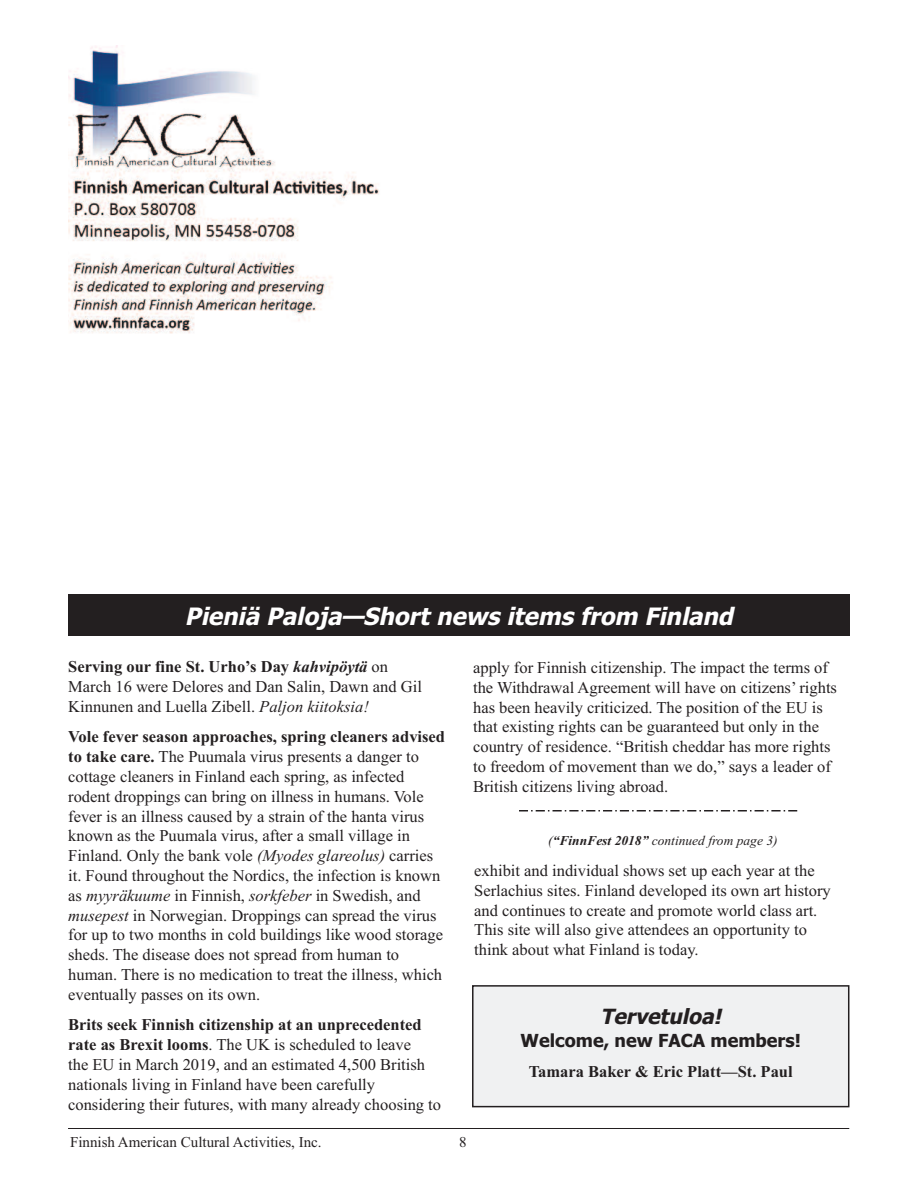
<style>
.page{position:relative;width:918px;height:1188px;background:#fff}
.page>*{position:absolute;margin:0;border:0;box-sizing:border-box;transform-origin:0 0}
.t1{font:italic 700 24px "Tahoma";color:#fff}
.t2{font:italic 700 21px "Tahoma";color:#231f20}
.t3{font:700 18px "Tahoma";color:#231f20}
.t4{font:16.5px/19.8px "Times New Roman";color:#231f20}
.t5{font:700 16.5px "Times New Roman";color:#231f20}
.t6{font:15px "Times New Roman";color:#231f20}
.t7{font:italic 13.5px "Times New Roman";color:#231f20}
.s1{font-weight:700}
.s2{font-weight:700;font-style:italic}
.s3{font-style:italic}
</style>
<div class="page">
<div style="left:68px;top:594px;width:782px;height:42px;background:#231f20"></div>
<img style="left:68px;top:45px;width:311px;height:289px">
<hr style="left:68px;top:1128px;width:781px;height:1px;background:#231f20">
<svg style="left:519px;top:810px;width:278px;height:2px"></svg>
<div style="left:474px;top:987px;width:374px;height:119px;background:#f0f1f2"></div>
<div style="left:472px;top:985px;width:377px;height:122px;border:2px solid #231f20"></div>
<h1 class="t1" style="left:185px;top:603px;width:556px">Pieniä Paloja—Short news items from Finland</h1>
<p class="t4" style="left:68px;top:657px;width:355px"><span class="s1">Serving our fine St. Urho’s Day</span> <span class="s2">kahvipöytä</span> on<br>March 16 were Delores and Dan Salin, Dawn and Gil<br>Kinnunen and Luella Zibell. <span class="s3">Paljon kiitoksia!</span></p>
<p class="t4" style="left:68px;top:727px;width:378px"><span class="s1">Vole fever season approaches, spring cleaners advised to take care.</span> The Puumala virus presents a danger to cottage cleaners in Finland each spring, as infected rodent droppings can bring on illness in humans. Vole fever is an illness caused by a strain of the hanta virus known as the Puumala virus, after a small village in Finland. Only the bank vole <span class="s3">(Myodes glareolus)</span> carries it. Found throughout the Nordics, the infection is known as <span class="s3">myyräkuume</span> in Finnish, <span class="s3">sorkfeber</span> in Swedish, and <span class="s3">musepest</span> in Norwegian. Droppings can spread the virus for up to two months in cold buildings like wood storage sheds. The disease does not spread from human to human. There is no medication to treat the illness, which eventually passes on its own.</p>
<p class="t4" style="left:68px;top:1015px;width:374px"><span class="s1">Brits seek Finnish citizenship at an unprecedented rate as Brexit looms</span>. The UK is scheduled to leave<br>the EU in March 2019, and an estimated 4,500 British nationals living in Finland have been carefully considering their futures, with many already choosing to</p>
<p class="t4" style="left:473px;top:657px;width:365px">apply for Finnish citizenship. The impact the terms of the Withdrawal Agreement will have on citizens’ rights has been heavily criticized. The position of the EU is that existing rights can be guaranteed but only in the country of residence. “British cheddar has more rights to freedom of movement than we do,” says a leader of British citizens living abroad.</p>
<p class="t7" style="left:548px;top:833px;width:231px">(<span class="s1">“FinnFest 2018”</span> continued from page 3)</p>
<p class="t4" style="left:474px;top:860px;width:358px">exhibit and individual shows set up each year at the Serlachius sites. Finland developed its own art history and continues to create and promote world class art.<br>This site will also give attendees an opportunity to think about what Finland is today.</p>
<p class="t2" style="left:601px;top:1005px;width:128px">Tervetuloa!</p>
<p class="t3" style="left:521px;top:1030px;width:282px">Welcome, new FACA members!</p>
<p class="t5" style="left:529px;top:1062px;width:265px">Tamara Baker &amp; Eric Platt—St. Paul</p>
<p class="t6" style="left:70px;top:1134px;width:253px">Finnish American Cultural Activities, Inc.</p>
<p class="t6" style="left:459px;top:1134px;width:9px">8</p>
</div>
